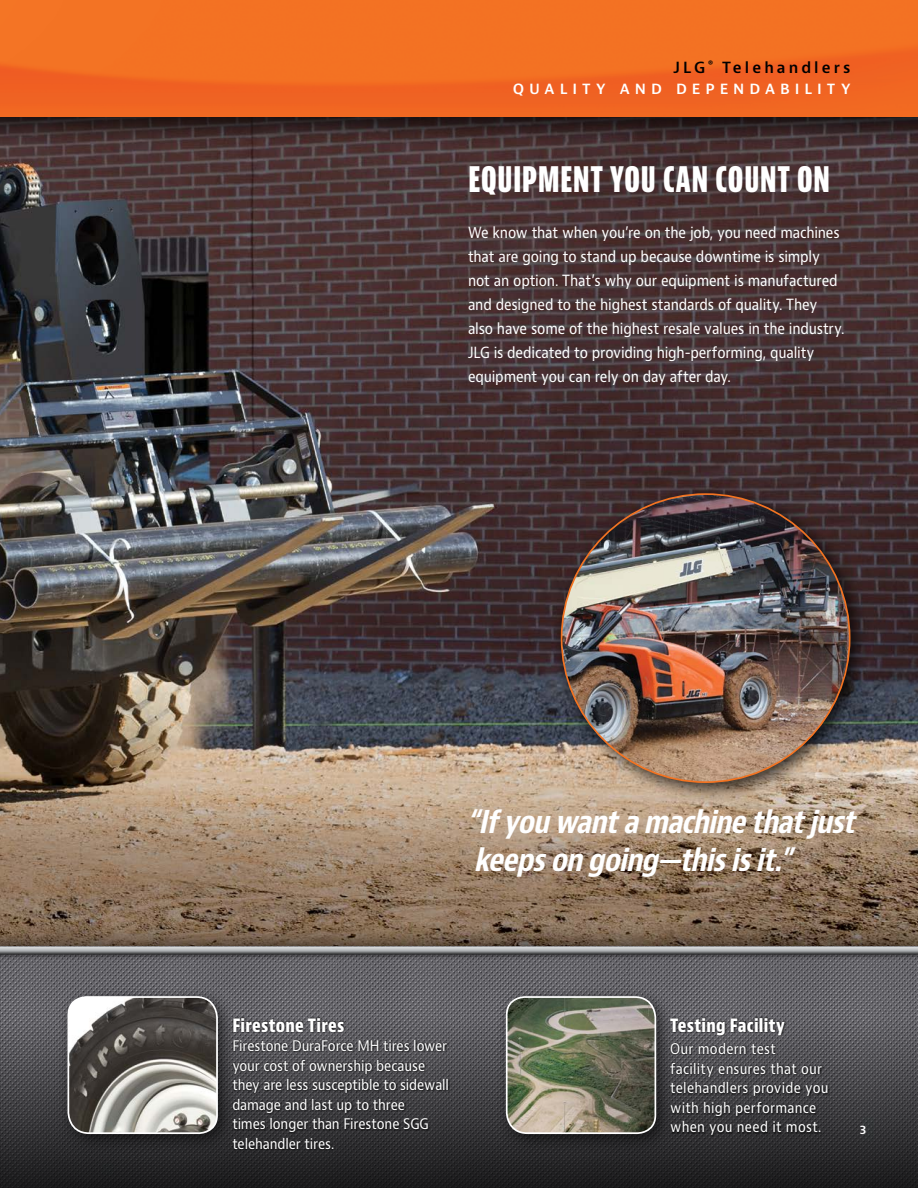
<style>
.page{position:relative;width:918px;height:1188px;background:#fff}
.page>*{position:absolute;margin:0;border:0;box-sizing:border-box;transform-origin:0 0}
.jlg-H1{font:800 extra-condensed 37.5px "Bernino Sans";letter-spacing:.005em;color:#fff}
.jlg-PullQuote2{font:italic 700 condensed 30.75px/37.2px "Bernino Sans";color:#fff}
.jlg-SH3_Rev{font:800 condensed 18px "Bernino Sans";letter-spacing:.01em;color:#fff;scale:.95 1}
.jlg-BC2-Rev{font:800 condensed 18px "Bernino Sans";letter-spacing:.01em;color:#fff;scale:.95 1}
.jlg-BC1{font:15px/24px "Bernino Sans";letter-spacing:-.015em;color:#fff;scale:.9 1}
.jlg-Eyebrow_Rt{font:600 15px "Bernino Sans";letter-spacing:.325em;color:#fff}
.jlg-Eyebrow_Bold_Rig{font:600 15px "Bernino Sans";letter-spacing:.205em;color:#000}
.jlg-BC2-Rev-2{font:14.25px/19.5px "Bernino Sans";letter-spacing:-.01em;color:#fff;scale:.9 1}
.jlg-BC2-Rev-3{font:14.25px/19.5px "Bernino Sans";letter-spacing:.015em;color:#fff;scale:.9 1}
.jlg-Page_Rt{font:600 12px "Bernino Sans";color:#fff}
</style>
<div class="page">
<img style="left:0;top:149px;width:918px;height:772px">
<div style="left:0;top:921px;width:918px;height:267px;background:#000;opacity:.75"></div>
<img style="left:0;top:959px;width:918px;height:37px">
<svg style="left:0;top:996px;width:918px;height:192px;background:#3b3a3d"></svg>
<div style="left:57px;top:986px;width:181px;height:168px;background:#000;opacity:.62"></div>
<svg style="left:67px;top:995px;width:152px;height:140px;background:#83807c"></svg>
<div style="left:495px;top:986px;width:181px;height:168px;background:#000;opacity:.62"></div>
<img style="left:505px;top:995px;width:152px;height:140px">
<div style="left:551px;top:483px;width:319px;height:319px;background:#000;opacity:.75"></div>
<img style="left:562px;top:494px;width:288px;height:288px;border-radius:144px">
<div style="left:0;top:945px;width:918px;height:14px;background:#000;opacity:.45"></div>
<div style="left:0;top:941px;width:918px;height:14px;background:#fff;opacity:.75"></div>
<div style="left:0;top:944px;width:918px;height:11px;background:#000;opacity:.75"></div>
<svg style="left:669px;top:1017px;width:161px;height:120px;background:#3f3e41"></svg>
<svg style="left:231px;top:1017px;width:220px;height:135px;background:#3d3d40"></svg>
<div style="left:0;top:0;width:918px;height:149px;background:#000;opacity:.75"></div>
<div style="left:0;top:0;width:918px;height:117px;background:linear-gradient(to right,#f26e23,#f26b22)"></div>
<p class="jlg-Eyebrow_Bold_Rig" style="left:673px;top:58px;width:179px">JLG <sup>®</sup> Telehandlers</p>
<p class="jlg-Eyebrow_Rt" style="left:513px;top:79px;width:339px">QUALITY AND DEPENDABILITY</p>
<p class="jlg-H1" style="left:468px;top:157px;width:364px">EQUIPMENT YOU CAN COUNT ON</p>
<p class="jlg-BC1" style="left:468px;top:221px;width:420px">We know that when you’re on the job, you need machines that are going to stand up because downtime is simply not an option. That’s why our equipment is manufactured and designed to the highest standards of quality. They also have some of the highest resale values in the industry.<br>JLG is dedicated to providing high-performing, quality equipment you can rely on day after day.</p>
<p class="jlg-PullQuote2" style="left:467px;top:804px;width:398px">“Ifyouwantamachinethatjust keepsongoing—thisisit.”</p>
<p class="jlg-BC2-Rev" style="left:232px;top:1014px;width:119px">Firestone Tires</p>
<p class="jlg-BC2-Rev-2" style="left:232px;top:1037px;width:242px">Firestone DuraForce MH tires lower your cost of ownership because they are less susceptible to sidewall damage and last up to three<br>times longer than Firestone SGG telehandler tires.</p>
<p class="jlg-SH3_Rev" style="left:670px;top:1014px;width:122px">Testing Facility</p>
<p class="jlg-BC2-Rev-3" style="left:670px;top:1039px;width:178px">Our modern test<br>facility ensures that our telehandlers provide you with high performance when you need it most.</p>
<p class="jlg-Page_Rt" style="left:860px;top:1122px;width:8px">3</p>
</div>
